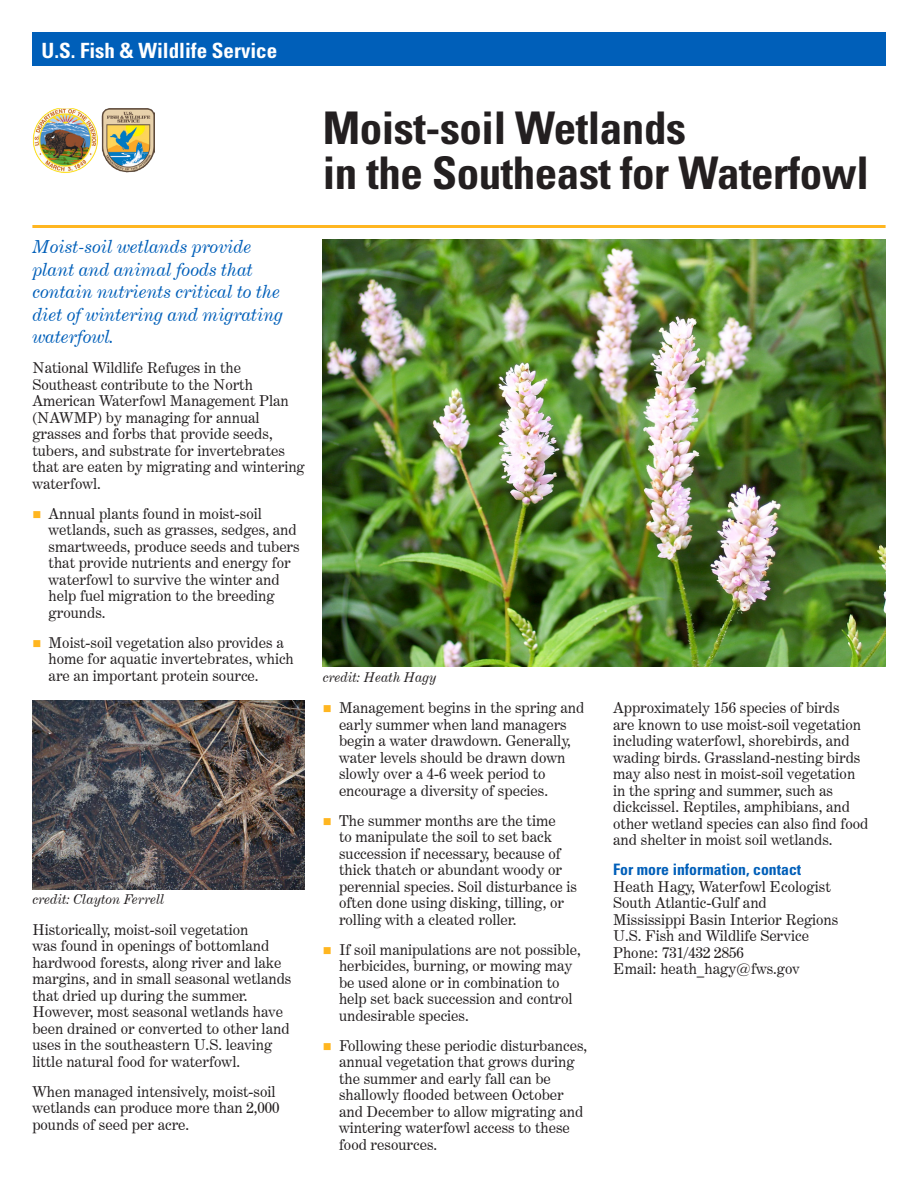
<style>
.page{position:relative;width:918px;height:1188px;background:#fff}
.page>*{position:absolute;margin:0;border:0;box-sizing:border-box;transform-origin:0 0}
.bold_sub{font:700 condensed 45px "Univers";letter-spacing:-.01em;color:#231f20}
.bold_sub-2{font:700 condensed 21px "Univers";color:#fff}
.italic_sub{font:italic 18px/22.5px "Century Expanded BT";color:#005fb9}
.bold_sub-3{font:700 condensed 15.75px "Univers";color:#005fb9}
.body_indent_1{font:15px/16.5px "Century Expanded BT";color:#231f20}
.body{font:15px/16.5px "Century Expanded BT";color:#231f20}
.bodynolead{font:15px "Century Expanded BT";color:#231f20}
.t1{font:italic 13.5px "Century Expanded BT";color:#231f20}
.s1{color:#ffb620}
</style>
<div class="page">
<div style="left:32px;top:32px;width:854px;height:34px;background:#005fb9"></div>
<img style="left:32px;top:108px;width:122px;height:65px">
<hr style="left:32px;top:225px;width:854px;height:3px;background:#ffb620">
<img style="left:32px;top:701px;width:272px;height:189px">
<img style="left:323px;top:240px;width:563px;height:427px">
<p class="bold_sub-2" style="left:42px;top:38px;width:237px">U.S. Fish &amp; Wildlife Service</p>
<p class="bold_sub" style="left:323px;top:100px;width:365px">Moist-soil Wetlands</p>
<p class="bold_sub" style="left:323px;top:145px;width:548px">in the Southeast for Waterfowl</p>
<p class="italic_sub" style="left:32px;top:236px;width:252px">Moist-soil wetlands provide plant and animal foods that contain nutrients critical to the diet of wintering and migrating waterfowl.</p>
<p class="body" style="left:32px;top:360px;width:274px">National Wildlife Refuges in the Southeast contribute to the North American Waterfowl Management Plan (NAWMP) by managing for annual grasses and forbs that provide seeds, tubers, and substrate for invertebrates that are eaten by migrating and wintering waterfowl.</p>
<p class="body_indent_1" style="left:49px;top:505px;width:253px;text-indent:-16px"><span class="s1">■</span> Annual plants found in moist-soil wetlands, such as grasses, sedges, and smartweeds, produce seeds and tubers that provide nutrients and energy for waterfowl to survive the winter and help fuel migration to the breeding grounds.</p>
<p class="body_indent_1" style="left:49px;top:634px;width:247px;text-indent:-16px"><span class="s1">■</span> Moist-soil vegetation also provides a home for aquatic invertebrates, which are an important protein source.</p>
<p class="t1" style="left:32px;top:891px;width:133px">credit: Clayton Ferrell</p>
<p class="body" style="left:32px;top:921px;width:261px">Historically, moist-soil vegetation<br>was found in openings of bottomland hardwood forests, along river and lake margins, and in small seasonal wetlands that dried up during the summer.<br>However, most seasonal wetlands have been drained or converted to other land uses in the southeastern U.S. leaving little natural food for waterfowl.</p>
<p class="body" style="left:32px;top:1083px;width:249px">When managed intensively, moist-soil wetlands can produce more than 2,000 pounds of seed per acre.</p>
<p class="t1" style="left:323px;top:669px;width:115px">credit: Heath Hagy</p>
<p class="body_indent_1" style="left:339px;top:700px;width:247px;text-indent:-16px"><span class="s1">■</span> Management begins in the spring and early summer when land managers begin a water drawdown. Generally, water levels should be drawn down slowly over a 4-6 week period to encourage a diversity of species.</p>
<p class="body_indent_1" style="left:339px;top:812px;width:239px;text-indent:-16px"><span class="s1">■</span> The summer months are the time<br>to manipulate the soil to set back succession if necessary, because of thick thatch or abundant woody or perennial species. Soil disturbance is often done using disking, tilling, or rolling with a cleated roller.</p>
<p class="body_indent_1" style="left:339px;top:941px;width:243px;text-indent:-16px"><span class="s1">■</span> If soil manipulations are not possible, herbicides, burning, or mowing may be used alone or in combination to help set back succession and control undesirable species.</p>
<p class="body_indent_1" style="left:339px;top:1037px;width:250px;text-indent:-16px"><span class="s1">■</span> Following these periodic disturbances, annual vegetation that grows during the summer and early fall can be shallowly flooded between October and December to allow migrating and wintering waterfowl access to these food resources.</p>
<p class="body" style="left:613px;top:700px;width:257px">Approximately 156 species of birds<br>are known to use moist-soil vegetation including waterfowl, shorebirds, and wading birds. Grassland-nesting birds may also nest in moist-soil vegetation in the spring and summer, such as dickcissel. Reptiles, amphibians, and other wetland species can also find food and shelter in moist soil wetlands.</p>
<p class="bold_sub-3" style="left:613px;top:860px;width:190px">For more information, contact</p>
<p class="bodynolead" style="left:613px;top:877px;width:219px">Heath Hagy, Waterfowl Ecologist</p>
<p class="bodynolead" style="left:613px;top:894px;width:155px">South Atlantic-Gulf and</p>
<p class="bodynolead" style="left:613px;top:910px;width:227px">Mississippi Basin Interior Regions</p>
<p class="bodynolead" style="left:613px;top:927px;width:197px">U.S. Fish and Wildlife Service</p>
<p class="bodynolead" style="left:613px;top:943px;width:132px">Phone: 731/432 2856</p>
<p class="bodynolead" style="left:613px;top:960px;width:188px">Email: heath_hagy@fws.gov</p>
</div>
